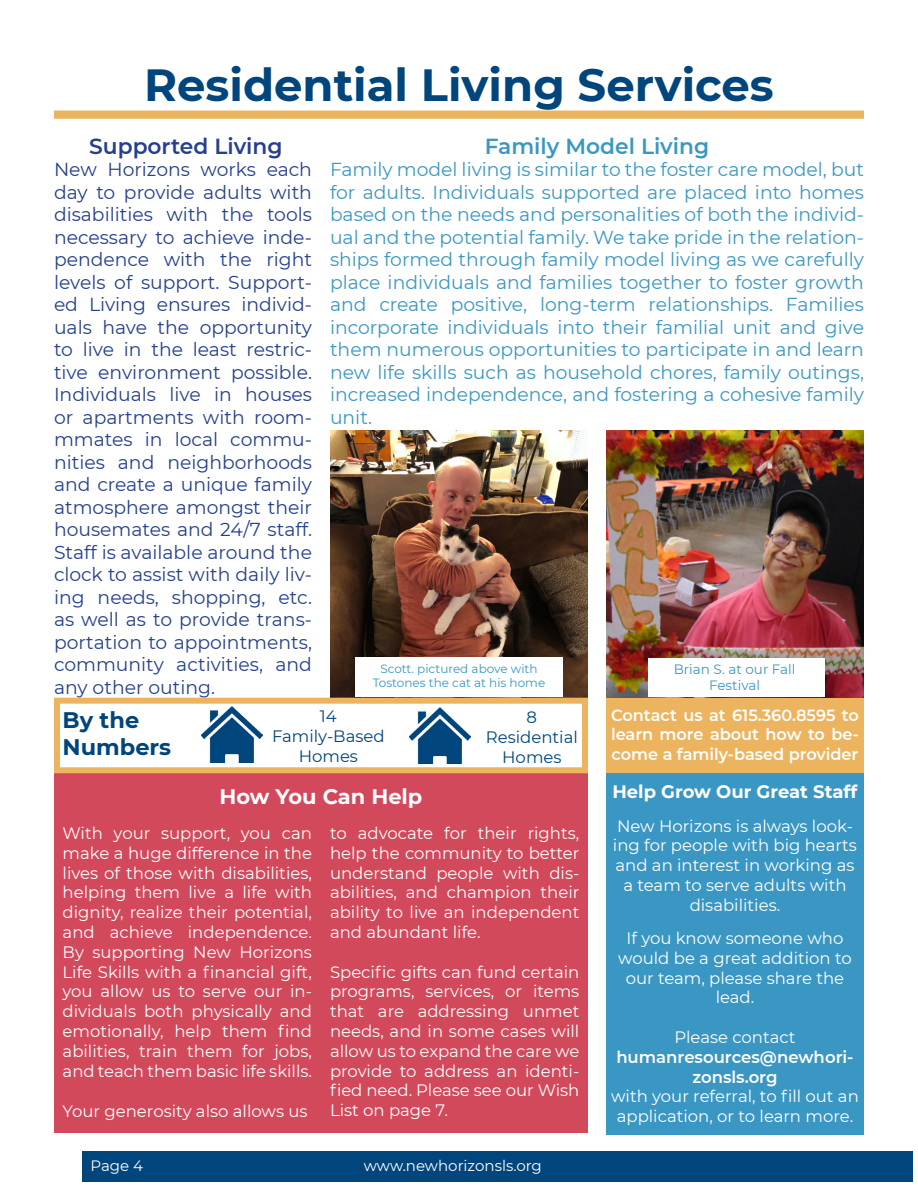
<style>
.page{position:relative;width:918px;height:1188px;background:#fff}
.page>*{position:absolute;margin:0;border:0;box-sizing:border-box;transform-origin:0 0}
.t1{font:700 45px "Montserrat";color:#00457b}
.t2{font:700 22.5px "Montserrat";color:#00457b}
.t3{font:600 21.75px "Montserrat";color:#3a97c3}
.t4{font:600 21.75px "Montserrat";color:#253f8e}
.t5{font:700 21px "Montserrat";color:#fff}
.t6{font:18.75px/22.5px "Montserrat";color:#3a97c3;text-align:justify}
.t7{font:18.75px/22.5px "Montserrat";color:#253f8e;text-align:justify}
.t8{font:700 18px "Montserrat";color:#fff}
.t9{font:16.5px/19.8px "Montserrat";color:#fff;text-align:center}
.t10{font:16.5px "Montserrat";color:#00457b}
.t11{font:600 16.5px/19.8px "Montserrat";color:#fff;text-align:center}
.t12{font:600 16.2px/19.4px "Montserrat";color:#fff;text-align:justify}
.t13{font:15px "Montserrat";color:#fff}
.t14{font:13.5px/16.2px "Montserrat";color:#3a97c3;text-align:center}
.t15{font:12px "Montserrat";color:#3a97c3}
</style>
<div class="page">
<div style="left:54px;top:111px;width:810px;height:8px;background:#edb45f"></div>
<img style="left:606px;top:431px;width:258px;height:267px">
<div style="left:606px;top:773px;width:258px;height:362px;background:#3a97c3"></div>
<div style="left:54px;top:773px;width:534px;height:360px;background:#d1495b"></div>
<div style="left:83px;top:1151px;width:830px;height:31px;background:#00457b"></div>
<img style="left:330px;top:431px;width:258px;height:267px">
<div style="left:54px;top:698px;width:534px;height:75px;background:#fff;border:6px solid #edb45f"></div>
<img style="left:202px;top:706px;width:61px;height:56px">
<img style="left:409px;top:708px;width:61px;height:56px">
<div style="left:606px;top:698px;width:258px;height:75px;background:#edb45f"></div>
<div style="left:355px;top:657px;width:208px;height:40px;background:#fff"></div>
<div style="left:648px;top:658px;width:176px;height:39px;background:#fff"></div>
<p class="t1" style="left:144px;top:53px;width:631px">Residential Living Services</p>
<p class="t3" style="left:485px;top:130px;width:226px">Family Model Living</p>
<p class="t6" style="left:330px;top:157px;width:536px">Family model living is similar to the foster care model, but for adults. Individuals supported are placed into homes based on the needs and personalities of both the individ&shy;ual and the potential family. We take pride in the relation&shy;ships formed through family model living as we carefully place individuals and families together to foster growth and create positive, long-term relationships. Families incorporate individuals into their familial unit and give them numerous opportunities to participate in and learn new life skills such as household chores, family outings, increased independence, and fostering a cohesive family unit.</p>
<p class="t4" style="left:89px;top:130px;width:195px">Supported Living</p>
<p class="t7" style="left:54px;top:157px;width:260px">New Horizons works each day to provide adults with disabilities with the tools necessary to achieve inde&shy;pendence with the right levels of support. Support&shy;ed Living ensures individ&shy;uals have the opportunity to live in the least restric&shy;tive environment possible.<br>Individuals live in houses or apartments with room&shy;mmates in local commu&shy;nities and neighborhoods and create a unique family atmosphere amongst their housemates and 24/7 staff.<br>Staff is available around the clock to assist with daily liv&shy;ing needs, shopping, etc. as well as to provide trans&shy;portation to appointments, community activities, and any other outing.</p>
<p class="t15" style="left:380px;top:660px;width:159px">Scott. pictured above with</p>
<p class="t15" style="left:373px;top:675px;width:174px">Tostones the cat at his home</p>
<p class="t14" style="left:674px;top:661px;width:123px">Brian S. at our Fall<br>Festival</p>
<p class="t2" style="left:63px;top:704px;width:78px">By the</p>
<p class="t2" style="left:63px;top:731px;width:110px">Numbers</p>
<p class="t10" style="left:320px;top:705px;width:18px">14</p>
<p class="t10" style="left:272px;top:725px;width:114px">Family-Based</p>
<p class="t10" style="left:299px;top:744px;width:61px">Homes</p>
<p class="t5" style="left:220px;top:781px;width:204px">How You Can Help</p>
<p class="t10" style="left:527px;top:706px;width:12px">8</p>
<p class="t10" style="left:486px;top:726px;width:94px">Residential</p>
<p class="t10" style="left:502px;top:746px;width:61px">Homes</p>
<p class="t9" style="left:63px;top:823px;width:251px;text-align:justify">With your support, you can make a huge difference in the lives of those with disabilities, helping them live a life with dignity, realize their potential, and achieve independence.<br>By supporting New Horizons Life Skills with a financial gift, you allow us to serve our in&shy;dividuals both physically and emotionally, help them find abilities, train them for jobs, and teach them basic life skills.</p>
<p class="t9" style="left:63px;top:1101px;width:246px">Your generosity also allows us</p>
<p class="t9" style="left:330px;top:823px;width:251px;text-align:justify">to advocate for their rights, help the community to better understand people with dis&shy;abilities, and champion their ability to live an independent and abundant life.</p>
<p class="t9" style="left:330px;top:961px;width:251px;text-align:justify">Specific gifts can fund certain programs, services, or items that are addressing unmet needs, and in some cases will allow us to expand the care we provide to address an identi&shy;fied need. Please see our Wish List on page 7.</p>
<p class="t13" style="left:91px;top:1155px;width:54px">Page 4</p>
<p class="t13" style="left:364px;top:1155px;width:180px">www.newhorizonsls.org</p>
<p class="t12" style="left:611px;top:705px;width:249px">Contact us at 615.360.8595 to learn more about how to be&shy;come a family-based provider</p>
<p class="t8" style="left:612px;top:779px;width:247px">Help Grow Our Great Staff</p>
<p class="t9" style="left:613px;top:815px;width:246px">New Horizons is always look&shy;ing for people with big hearts and an interest in working as a team to serve adults with disabilities.</p>
<p class="t9" style="left:618px;top:928px;width:235px">If you know someone who would be a great addition to our team, please share the lead.</p>
<p class="t9" style="left:674px;top:1027px;width:123px">Please contact</p>
<p class="t11" style="left:616px;top:1046px;width:239px">humanresources@newhori&shy;zonsls.org</p>
<p class="t9" style="left:611px;top:1086px;width:249px">with your referral, to fill out an application, or to learn more.</p>
</div>
